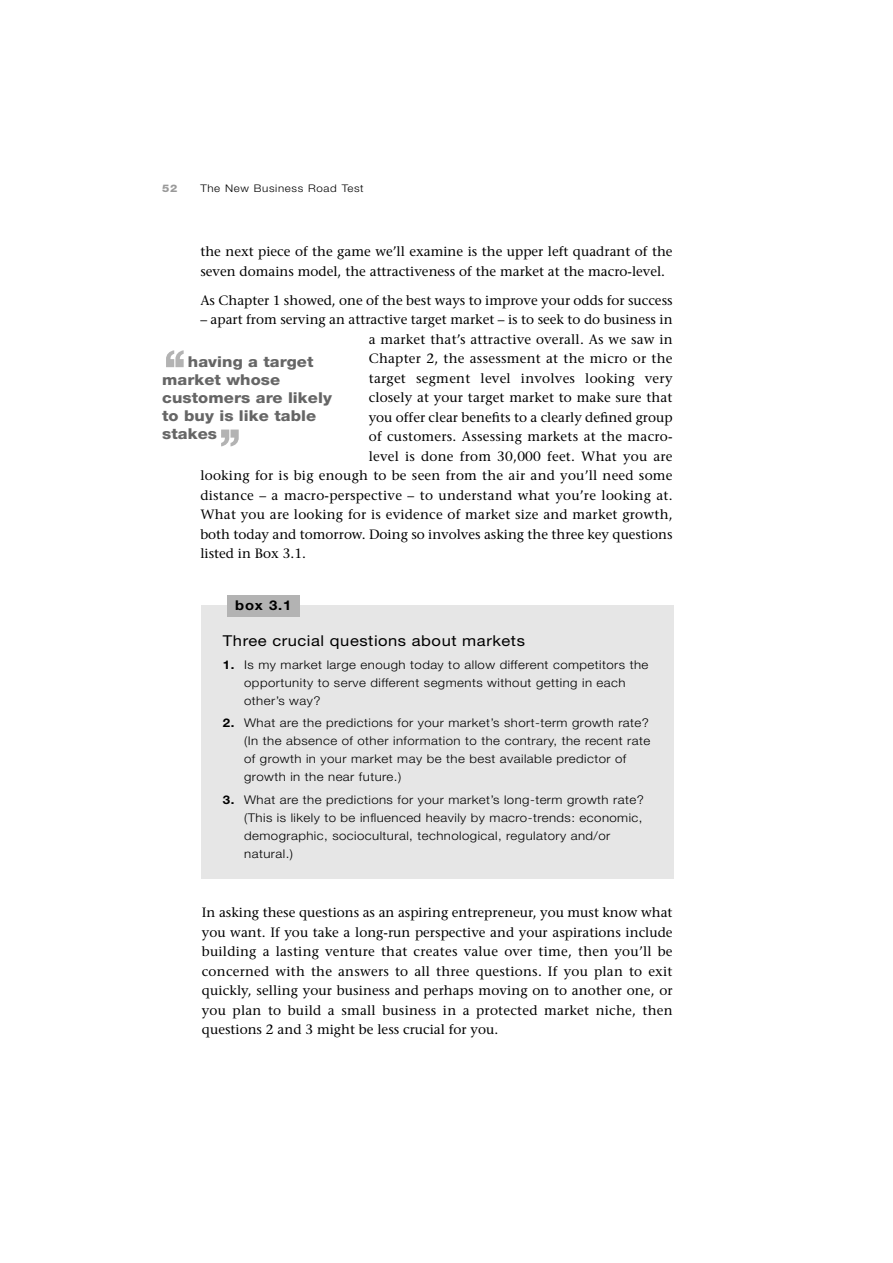
<style>
.page{position:relative;width:893px;height:1263px;background:#fff}
.page>*{position:absolute;margin:0;border:0;box-sizing:border-box;transform-origin:0 0}
.t1{font:700 52.5px "Helvetica Neue";color:#b3b3b3;scale:1.1 1}
.t2{font:800 15px/18px "Helvetica Neue";letter-spacing:.005em;color:#666;scale:1.1 1}
.t3{font:15px "Helvetica Neue";letter-spacing:.035em;color:#000;scale:1.1 1}
.t4{font:13.5px/19.5px "Stone Serif";letter-spacing:.01em;color:#000}
.t5{font:700 13.5px "Helvetica Neue";color:#000;scale:1.1 1}
.t6{font:300 12px/18px "Helvetica Neue";letter-spacing:.035em;color:#000;scale:1.1 1}
.t7{font:300 10.5px "Helvetica Neue";letter-spacing:.055em;color:#000;scale:1.1 1}
.t8{font:800 10.5px "Helvetica Neue";color:#999;scale:1.1 1}
.s1{font-weight:700}
</style>
<div class="page">
<div style="left:202px;top:606px;width:472px;height:273px;background:#e6e6e6"></div>
<div style="left:227px;top:596px;width:72px;height:21px;background:#b3b3b3"></div>
<p class="t8" style="left:162px;top:185px;width:15px">52</p>
<p class="t7" style="left:200px;top:185px;width:150px">The New Business Road Test</p>
<p class="t4" style="left:200px;top:243px;width:473px">the next piece of the game we’ll examine is the upper left quadrant of the seven domains model, the attractiveness of the market at the macro-level.</p>
<p class="t4" style="left:200px;top:292px;width:474px">As Chapter 1 showed, one of the best ways to improve your odds for success</p>
<p class="t4" style="left:200px;top:311px;width:474px">– apart from serving an attractive target market – is to seek to do business in</p>
<p class="t4" style="left:369px;top:331px;width:305px">a market that’s attractive overall. As we saw in</p>
<p class="t4" style="left:369px;top:350px;width:305px">Chapter 2, the assessment at the micro or the</p>
<p class="t4" style="left:369px;top:370px;width:305px">target segment level involves looking very</p>
<p class="t4" style="left:369px;top:389px;width:305px">closely at your target market to make sure that</p>
<p class="t4" style="left:369px;top:409px;width:305px">you offer clear benefits to a clearly defined group</p>
<p class="t4" style="left:369px;top:428px;width:305px">of customers. Assessing markets at the macro-</p>
<p class="t4" style="left:369px;top:448px;width:305px">level is done from 30,000 feet. What you are</p>
<p class="t4" style="left:200px;top:467px;width:473px">looking for is big enough to be seen from the air and you’ll need some</p>
<p class="t4" style="left:200px;top:487px;width:473px">distance – a macro-perspective – to understand what you’re looking at.</p>
<p class="t4" style="left:200px;top:506px;width:473px">What you are looking for is evidence of market size and market growth,</p>
<p class="t4" style="left:200px;top:526px;width:474px">both today and tomorrow. Doing so involves asking the three key questions</p>
<p class="t4" style="left:200px;top:545px;width:107px">listed in Box 3.1.</p>
<h1 class="t1" style="left:162px;top:350px;width:25px">‘‘</h1>
<p class="t2" style="left:162px;top:354px;width:156px;text-indent:26px">having a target market whose customers are likely to buy is like table stakes</p>
<h1 class="t1" style="left:217px;top:430px;width:25px">’’</h1>
<p class="t5" style="left:235px;top:600px;width:53px">box 3.1</p>
<p class="t3" style="left:223px;top:636px;width:276px">Three crucial questions about markets</p>
<p class="t6" style="left:244px;top:657px;width:369px;text-indent:-21px"><span class="s1">1.</span> Is my market large enough today to allow different competitors the opportunity to serve different segments without getting in each other’s way?</p>
<p class="t6" style="left:244px;top:715px;width:371px;text-indent:-21px"><span class="s1">2.</span> What are the predictions for your market’s short-term growth rate? (In the absence of other information to the contrary, the recent rate of growth in your market may be the best available predictor of growth in the near future.)</p>
<p class="t6" style="left:244px;top:792px;width:365px;text-indent:-21px"><span class="s1">3.</span> What are the predictions for your market’s long-term growth rate? (This is likely to be influenced heavily by macro-trends: economic, demographic, sociocultural, technological, regulatory and/or natural.)</p>
<p class="t4" style="left:202px;top:904px;width:472px;text-align:justify">In asking these questions as an aspiring entrepreneur, you must know what you want. If you take a long-run perspective and your aspirations include building a lasting venture that creates value over time, then you’ll be concerned with the answers to all three questions. If you plan to exit quickly, selling your business and perhaps moving on to another one, or you plan to build a small business in a protected market niche, then questions 2 and 3 might be less crucial for you.</p>
</div>
